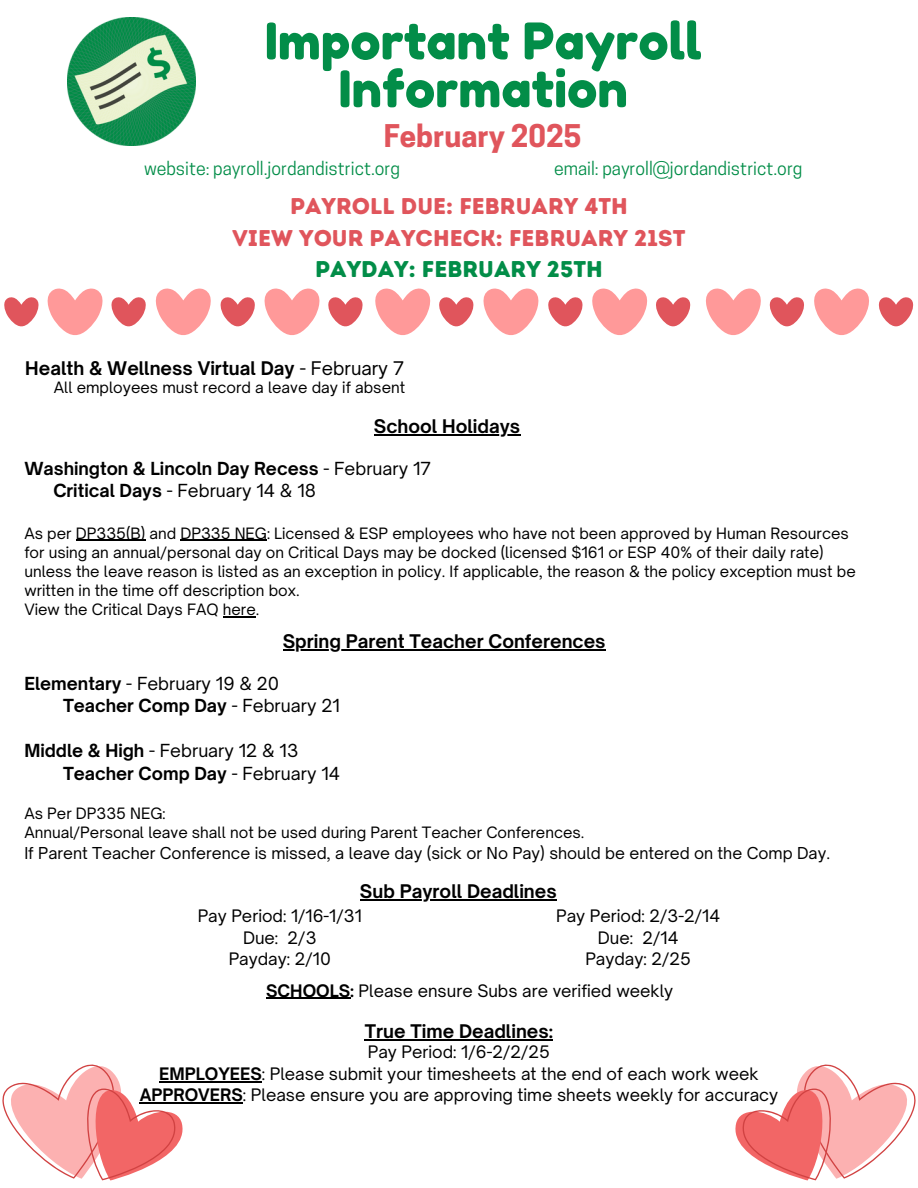
<style>
.page{position:relative;width:918px;height:1188px;background:#fff}
.page>*{position:absolute;margin:0;border:0;box-sizing:border-box;transform-origin:0 0}
.t1{font:50.55px/47.8px "Fredoka One";color:#028d48;text-align:center}
.t2{font:700 29.4px "Cooper Hewitt";color:#e0555c}
.t3{font:22.8px/31.5px "Intro Rust Base";color:#e0555c;text-align:center}
.t4{font:700 18px "Open Sauce One";color:#000}
.t5{font:17.85px "Cooper Hewitt";color:#028d48}
.t6{font:700 17.25px/22.5px "Open Sauce One";color:#000}
.t7{font:17.25px/22.5px "Open Sauce One";color:#000}
.t8{font:16.5px/21.3px "Open Sauce One";color:#000;text-align:center}
.t9{font:15.75px "Open Sauce One";color:#000}
.t10{font:15px/19.2px "Open Sauce One";color:#000}
.s1{color:#028d48}
.s2{font-weight:400}
.s3{font-weight:700}
</style>
<div class="page">
<img style="left:68px;top:17px;width:128px;height:128px">
<svg style="left:4px;top:288px;width:359px;height:47px"></svg>
<svg style="left:375px;top:288px;width:316px;height:47px"></svg>
<svg style="left:706px;top:288px;width:208px;height:47px"></svg>
<svg style="left:735px;top:1064px;width:181px;height:116px"></svg>
<hr style="left:365px;top:1039px;width:188px;height:1px;background:#000">
<hr style="left:159px;top:1081px;width:103px;height:1px;background:#000">
<hr style="left:140px;top:1102px;width:103px;height:1px;background:#000">
<hr style="left:360px;top:899px;width:197px;height:1px;background:#000">
<hr style="left:266px;top:998px;width:84px;height:1px;background:#000">
<hr style="left:283px;top:649px;width:323px;height:1px;background:#000">
<svg style="left:2px;top:1064px;width:188px;height:116px"></svg>
<hr style="left:374px;top:434px;width:146px;height:1px;background:#000">
<hr style="left:76px;top:540px;width:69px;height:1px;background:#000">
<hr style="left:180px;top:540px;width:87px;height:1px;background:#000">
<hr style="left:223px;top:616px;width:33px;height:1px;background:#000">
<h2 class="t1" style="left:265px;top:17px;width:438px">Important Payroll<br>Information</h2>
<h4 class="t2" style="left:384px;top:125px;width:199px">February 2025</h4>
<h4 class="t5" style="left:144px;top:161px;width:258px">website: payroll.jordandistrict.org</h4>
<h3 class="t5" style="left:554px;top:161px;width:250px">email: payroll@jordandistrict.org</h3>
<h1 class="t3" style="left:233px;top:190px;width:454px">PAYROLL DUE: FEBRUARY 4TH<br>VIEW YOUR PAYCHECK: FEBRUARY 21ST<br><span class="s1">PAYDAY: FEBRUARY 25TH</span></h1>
<h5 class="t4" style="left:25px;top:357px;width:380px">Health &amp; Wellness Virtual Day <span class="s2">- February 7</span></h5>
<h5 class="t10" style="left:54px;top:377px;width:353px">All employees must record a leave day if absent</h5>
<p class="t4" style="left:374px;top:415px;width:148px">School Holidays</p>
<p class="t6" style="left:53px;top:457px;width:379px;text-indent:-29px">Washington &amp; Lincoln Day Recess <span class="s2">- February 17<br></span>Critical Days <span class="s2">- February 14 &amp; 18</span></p>
<p class="t10" style="left:24px;top:523px;width:833px">As per DP335(B) and DP335 NEG: Licensed &amp; ESP employees who have not been approved by Human Resources for using an annual/personal day on Critical Days may be docked (licensed $161 or ESP 40% of their daily rate) unless the leave reason is listed as an exception in policy. If applicable, the reason &amp; the policy exception must be written in the time off description box.</p>
<h4 class="t10" style="left:24px;top:600px;width:237px">View the Critical Days FAQ here.</h4>
<p class="t4" style="left:283px;top:630px;width:324px">Spring Parent Teacher Conferences</p>
<h4 class="t7" style="left:63px;top:672px;width:278px;text-indent:-39px"><span class="s3">Elementary</span> - February 19 &amp; 20<br><span class="s3">Teacher Comp Day</span> - February 21</h4>
<h5 class="t6" style="left:63px;top:739px;width:279px;text-indent:-39px">Middle &amp; High <span class="s2">- February 12 &amp; 13<br></span>Teacher Comp Day <span class="s2">- February 14</span></h5>
<p class="t10" style="left:24px;top:804px;width:143px">As Per DP335 NEG:</p>
<p class="t10" style="left:24px;top:823px;width:562px">Annual/Personal leave shall not be used during Parent Teacher Conferences.</p>
<h4 class="t9" style="left:24px;top:843px;width:807px">If Parent Teacher Conference is missed, a leave day (sick or No Pay) should be entered on the Comp Day.</h4>
<p class="t4" style="left:360px;top:880px;width:198px">Sub Payroll Deadlines</p>
<p class="t8" style="left:198px;top:905px;width:166px">Pay Period: 1/16-1/31<br>Due: 2/3<br>Payday: 2/10</p>
<p class="t8" style="left:556px;top:905px;width:166px">Pay Period: 2/3-2/14<br>Due: 2/14<br>Payday: 2/25</p>
<p class="t8" style="left:266px;top:980px;width:409px"><span class="s3">SCHOOLS:</span> Please ensure Subs are verified weekly</p>
<p class="t4" style="left:365px;top:1020px;width:190px">True Time Deadlines:</p>
<p class="t8" style="left:140px;top:1042px;width:640px">Pay Period: 1/6-2/2/25<br><span class="s3">EMPLOYEES</span>: Please submit your timesheets at the end of each work week<br><span class="s3">APPROVERS</span>: Please ensure you are approving time sheets weekly for accuracy</p>
</div>
